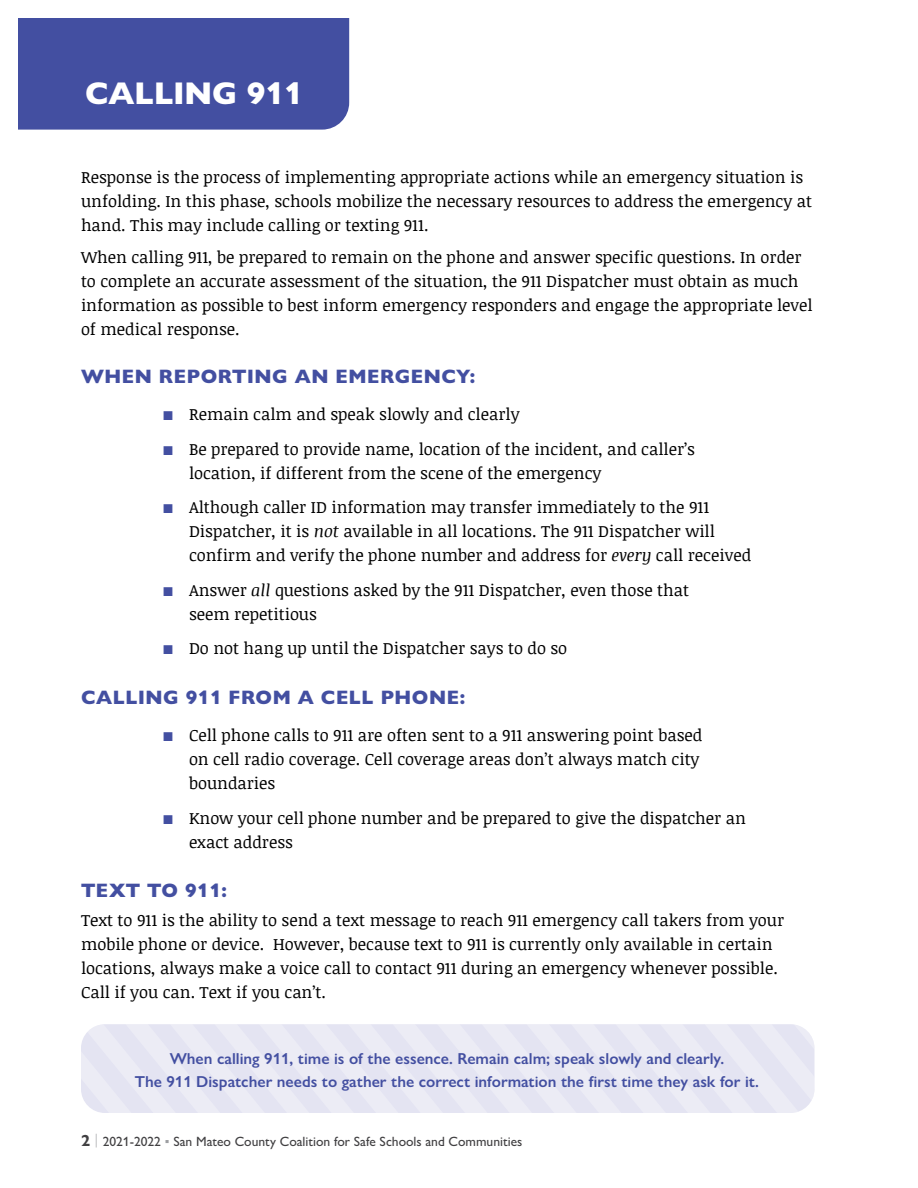
<style>
.page{position:relative;width:918px;height:1188px;background:#fff}
.page>*{position:absolute;margin:0;border:0;box-sizing:border-box;transform-origin:0 0}
.t1{font:800 31.5px "Gill Sans Nova";color:#fff}
.blue_hed_left{font:800 19.5px "Gill Sans Nova";letter-spacing:.03em;color:#434fa1}
.P-body{font:16.5px/24px "Noticia Text";color:#000}
.blue_callout_type_ct{font:600 15.9px/23.4px "Gill Sans Nova";color:#434fa1;text-align:center}
.t2{font:500 13.5px "Gill Sans Nova";color:#414042}
.s1{color:#434fa1}
.s2{font-style:italic}
.s3{font-weight:700;font-size:16.2px}
.s4{font-weight:300;font-size:15px;color:#9d9fa2}
.s5{color:#9d9fa2}
</style>
<div class="page">
<div style="left:81px;top:1024px;width:733px;height:89px;background:#e9e9f4"></div>
<div style="left:18px;top:18px;width:331px;height:112px;background:#434fa1"></div>
<p class="t1" style="left:85px;top:74px;width:219px">CALLING 911</p>
<p class="P-body" style="left:81px;top:165px;width:733px">Response is the process of implementing appropriate actions while an emergency situation is unfolding. In this phase, schools mobilize the necessary resources to address the emergency at hand. This may include calling or texting 911.</p>
<p class="P-body" style="left:81px;top:245px;width:733px">When calling 911, be prepared to remain on the phone and answer specific questions. In order to complete an accurate assessment of the situation, the 911 Dispatcher must obtain as much information as possible to best inform emergency responders and engage the appropriate level of medical response.</p>
<p class="blue_hed_left" style="left:81px;top:364px;width:396px">WHEN REPORTING AN EMERGENCY:</p>
<p class="P-body" style="left:162px;top:402px;width:359px"><span class="s1">■</span> Remain calm and speak slowly and clearly</p>
<p class="P-body" style="left:189px;top:437px;width:508px;text-indent:-27px"><span class="s1">■</span> Be prepared to provide name, location of the incident, and caller’s location, if different from the scene of the emergency</p>
<p class="P-body" style="left:189px;top:495px;width:564px;text-indent:-27px"><span class="s1">■</span> Although caller ID information may transfer immediately to the 911<br>Dispatcher, it is <span class="s2">not</span> available in all locations. The 911 Dispatcher will confirm and verify the phone number and address for <span class="s2">every</span> call received</p>
<p class="P-body" style="left:189px;top:578px;width:502px;text-indent:-27px"><span class="s1">■</span> Answer <span class="s2">all</span> questions asked by the 911 Dispatcher, even those that seem repetitious</p>
<p class="P-body" style="left:162px;top:636px;width:407px"><span class="s1">■</span> Do not hang up until the Dispatcher says to do so</p>
<p class="blue_hed_left" style="left:81px;top:685px;width:386px">CALLING 911 FROM A CELL PHONE:</p>
<p class="P-body" style="left:189px;top:723px;width:515px;text-indent:-27px"><span class="s1">■</span> Cell phone calls to 911 are often sent to a 911 answering point based on cell radio coverage. Cell coverage areas don’t always match city boundaries</p>
<p class="P-body" style="left:189px;top:806px;width:558px;text-indent:-27px"><span class="s1">■</span> Know your cell phone number and be prepared to give the dispatcher an exact address</p>
<p class="blue_hed_left" style="left:81px;top:879px;width:147px">TEXT TO 911:</p>
<p class="P-body" style="left:81px;top:908px;width:705px">Text to 911 is the ability to send a text message to reach 911 emergency call takers from your mobile phone or device. However, because text to 911 is currently only available in certain locations, always make a voice call to contact 911 during an emergency whenever possible.<br>Call if you can. Text if you can’t.</p>
<p class="blue_callout_type_ct" style="left:135px;top:1047px;width:626px">When calling 911, time is of the essence. Remain calm; speak slowly and clearly.<br>The 911 Dispatcher needs to gather the correct information the first time they ask for it.</p>
<p class="t2" style="left:81px;top:1133px;width:443px"><span class="s3">2</span> <span class="s4">|</span> 2021-2022 <span class="s5">▪</span> San Mateo County Coalition for Safe Schools and Communities</p>
</div>
